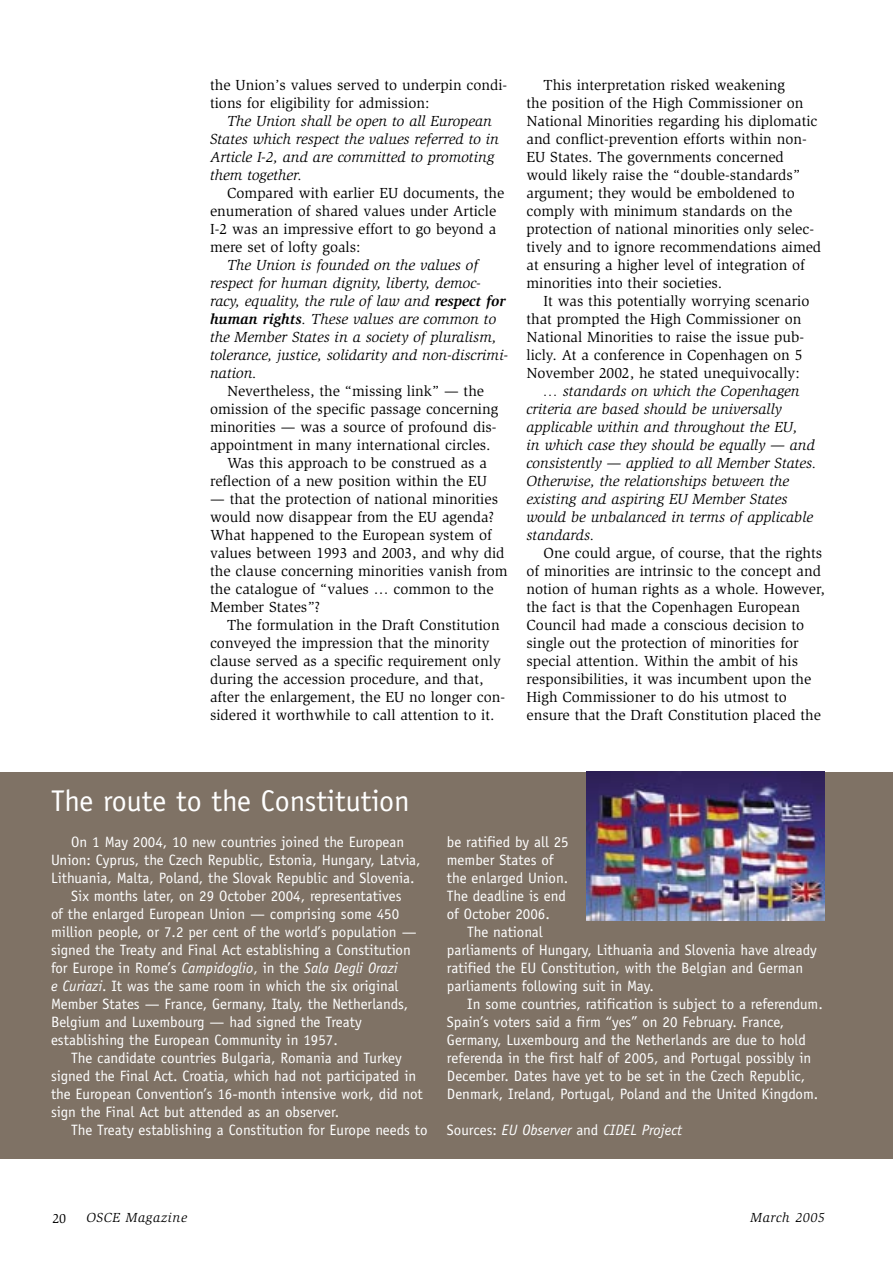
<style>
.page{position:relative;width:893px;height:1263px;background:#fff}
.page>*{position:absolute;margin:0;border:0;box-sizing:border-box;transform-origin:0 0}
.t1{font:30px "Officina Sans";color:#fff}
.t2{font:15px/18px "Slimbach";color:#000}
.t3{font:15px "Officina Sans";color:#fff}
.t4{font:italic 15px/18px "Slimbach";color:#000}
.t5{font:italic 15px "Officina Sans";color:#fff}
.t6{font:italic 13.5px "Slimbach";letter-spacing:.05em;color:#000}
.t7{font:13.5px "Slimbach";color:#000}
.s1{font-weight:700}
.s2{font-style:normal}
.s3{font-style:italic}
</style>
<div class="page">
<div style="left:0;top:772px;width:893px;height:386px;background:#7f7265"></div>
<img style="left:586px;top:772px;width:239px;height:148px">
<p class="t2" style="left:210px;top:76px;width:299px">the Union’s values served to underpin condi&shy;tions for eligibility for admission:</p>
<p class="t4" style="left:210px;top:112px;width:291px;text-indent:17px">The Union shall be open to all European States which respect the values referred to in Article I-2, and are committed to promoting them together.</p>
<p class="t2" style="left:210px;top:184px;width:296px;text-indent:17px">Compared with earlier EU documents, the enumeration of shared values under Article I-2 was an impressive effort to go beyond a mere set of lofty goals:</p>
<p class="t4" style="left:210px;top:256px;width:299px;text-indent:17px">The Union is founded on the values of respect for human dignity, liberty, democ&shy;racy, equality, the rule of law and <span class="s1">respect for human rights</span>. These values are common to the Member States in a society of pluralism, tolerance, justice, solidarity and non-discrimi&shy;nation.</p>
<p class="t2" style="left:227px;top:382px;width:259px">Nevertheless, the “missing link” — the</p>
<p class="t2" style="left:210px;top:400px;width:290px">omission of the specific passage concerning</p>
<p class="t2" style="left:210px;top:418px;width:288px">minorities — was a source of profound dis-</p>
<p class="t2" style="left:210px;top:436px;width:282px">appointment in many international circles.</p>
<p class="t2" style="left:227px;top:454px;width:261px">Was this approach to be construed as a</p>
<p class="t2" style="left:210px;top:472px;width:279px">reflection of a new position within the EU</p>
<p class="t2" style="left:210px;top:490px;width:299px">— that the protection of national minorities would now disappear from the EU agenda?<br>What happened to the European system of values between 1993 and 2003, and why did the clause concerning minorities vanish from the catalogue of “values … common to the Member States”?</p>
<p class="t2" style="left:210px;top:616px;width:297px;text-indent:17px">The formulation in the Draft Constitution conveyed the impression that the minority clause served as a specific requirement only during the accession procedure, and that, after the enlargement, the EU no longer con&shy;sidered it worthwhile to call attention to it.</p>
<p class="t2" style="left:526px;top:76px;width:296px;text-indent:17px">This interpretation risked weakening<br>the position of the High Commissioner on National Minorities regarding his diplomatic and conflict-prevention efforts within non-EU States. The governments concerned would likely raise the “double-standards” argument; they would be emboldened to comply with minimum standards on the protection of national minorities only selec&shy;tively and to ignore recommendations aimed at ensuring a higher level of integration of minorities into their societies.</p>
<p class="t2" style="left:526px;top:292px;width:284px;text-indent:17px">It was this potentially worrying scenario that prompted the High Commissioner on National Minorities to raise the issue pub&shy;licly. At a conference in Copenhagen on 5<br>November 2002, he stated unequivocally:</p>
<p class="t4" style="left:526px;top:382px;width:291px;text-indent:17px">… standards on which the Copenhagen criteria are based should be universally applicable within and throughout the EU,<br>in which case they should be equally — and consistently — applied to all Member States.<br>Otherwise, the relationships between the existing and aspiring EU Member States would be unbalanced in terms of applicable standards.</p>
<p class="t2" style="left:526px;top:544px;width:300px;text-indent:17px">One could argue, of course, that the rights of minorities are intrinsic to the concept and notion of human rights as a whole. However, the fact is that the Copenhagen European Council had made a conscious decision to single out the protection of minorities for special attention. Within the ambit of his responsibilities, it was incumbent upon the High Commissioner to do his utmost to ensure that the Draft Constitution placed the</p>
<h1 class="t1" style="left:51px;top:784px;width:360px">The route to the Constitution</h1>
<p class="t3" style="left:71px;top:833px;width:335px">On 1 May 2004, 10 new countries joined the European</p>
<p class="t3" style="left:51px;top:851px;width:371px">Union: Cyprus, the Czech Republic, Estonia, Hungary, Latvia,</p>
<p class="t3" style="left:51px;top:869px;width:365px">Lithuania, Malta, Poland, the Slovak Republic and Slovenia.</p>
<p class="t3" style="left:71px;top:887px;width:332px">Six months later, on 29 October 2004, representatives</p>
<p class="t3" style="left:51px;top:905px;width:350px">of the enlarged European Union — comprising some 450</p>
<p class="t3" style="left:51px;top:923px;width:367px">million people, or 7.2 per cent of the world’s population —</p>
<p class="t3" style="left:51px;top:941px;width:361px">signed the Treaty and Final Act establishing a Constitution</p>
<p class="t5" style="left:51px;top:959px;width:348px"><span class="s2">for Europe in Rome’s</span> Campidoglio<span class="s2">, in the</span> Sala Degli Orazi</p>
<p class="t3" style="left:51px;top:977px;width:349px"><span class="s3">e Curiazi</span>. It was the same room in which the six original</p>
<p class="t3" style="left:51px;top:995px;width:359px">Member States — France, Germany, Italy, the Netherlands,</p>
<p class="t3" style="left:51px;top:1013px;width:312px">Belgium and Luxembourg — had signed the Treaty</p>
<p class="t3" style="left:51px;top:1031px;width:288px">establishing the European Community in 1957.</p>
<p class="t3" style="left:71px;top:1049px;width:332px">The candidate countries Bulgaria, Romania and Turkey</p>
<p class="t3" style="left:51px;top:1067px;width:367px">signed the Final Act. Croatia, which had not participated in</p>
<p class="t3" style="left:51px;top:1085px;width:373px">the European Convention’s 16-month intensive work, did not</p>
<p class="t3" style="left:51px;top:1103px;width:290px">sign the Final Act but attended as an observer.</p>
<p class="t3" style="left:71px;top:1121px;width:358px">The Treaty establishing a Constitution for Europe needs to</p>
<p class="t3" style="left:447px;top:833px;width:123px">be ratified by all 25</p>
<p class="t3" style="left:447px;top:851px;width:108px">member States of</p>
<p class="t3" style="left:447px;top:869px;width:123px">the enlarged Union.</p>
<p class="t3" style="left:447px;top:887px;width:120px">The deadline is end</p>
<p class="t3" style="left:447px;top:905px;width:104px">of October 2006.</p>
<p class="t3" style="left:467px;top:923px;width:77px">The national</p>
<p class="t3" style="left:447px;top:941px;width:371px">parliaments of Hungary, Lithuania and Slovenia have already</p>
<p class="t3" style="left:447px;top:959px;width:358px">ratified the EU Constitution, with the Belgian and German</p>
<p class="t3" style="left:447px;top:977px;width:208px">parliaments following suit in May.</p>
<p class="t3" style="left:467px;top:995px;width:357px">In some countries, ratification is subject to a referendum.</p>
<p class="t3" style="left:447px;top:1013px;width:339px">Spain’s voters said a firm “yes” on 20 February. France,</p>
<p class="t3" style="left:447px;top:1031px;width:360px">Germany, Luxembourg and the Netherlands are due to hold</p>
<p class="t3" style="left:447px;top:1049px;width:366px">referenda in the first half of 2005, and Portugal possibly in</p>
<p class="t3" style="left:447px;top:1067px;width:360px">December. Dates have yet to be set in the Czech Republic,</p>
<p class="t3" style="left:447px;top:1085px;width:373px">Denmark, Ireland, Portugal, Poland and the United Kingdom.</p>
<p class="t5" style="left:447px;top:1121px;width:237px"><span class="s2">Sources:</span> EU Observer <span class="s2">and</span> CIDEL Project</p>
<p class="t7" style="left:53px;top:1210px;width:15px">20</p>
<p class="t6" style="left:86px;top:1209px;width:102px">OSCE Magazine</p>
<p class="t6" style="left:750px;top:1210px;width:76px">March 2005</p>
</div>
